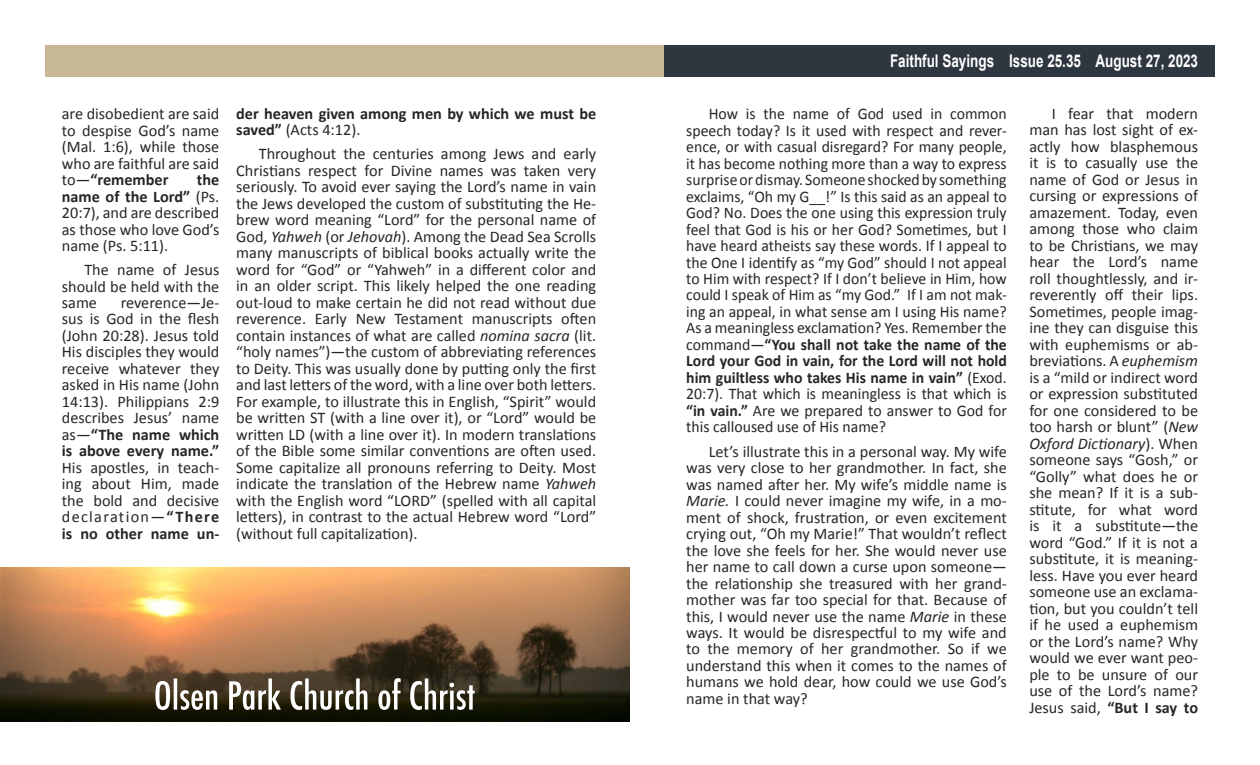
<style>
.page{position:relative;width:1260px;height:765px;background:#fff}
.page>*{position:absolute;margin:0;border:0;box-sizing:border-box;transform-origin:0 0}
.t1{font:700 17.5px "Arial";color:#fff;scale:.77 1}
.t2{font:16.25px/16.5px "Calibri";color:#292526;text-align:justify}
.t3{font:700 16.25px/16.5px "Calibri";color:#292526}
.s1{font-weight:700}
.s2{font-weight:400}
.s3{font-style:italic}
</style>
<div class="page">
<div style="left:630px;top:45px;width:585px;height:31px;background:#2e3640"></div>
<div style="left:45px;top:45px;width:619px;height:31px;background:#c6b795"></div>
<img style="left:0;top:567px;width:630px;height:155px">
<svg style="left:155px;top:678px;width:320px;height:32px"></svg>
<p class="t2" style="left:62px;top:105px;width:159px">are disobedient are said to despise God’s name (Mal. 1:6), while those who are faithful are said to—<span class="s1">“remember</span></p>
<p class="t2" style="left:62px;top:171px;width:159px;text-indent:135px"><span class="s1">the name of the Lord”</span> (Ps.<br>20:7), and are described as those who love God’s name (Ps. 5:11).</p>
<p class="t2" style="left:62px;top:261px;width:159px;text-indent:23px">The name of Jesus should be held with the same</p>
<p class="t2" style="left:62px;top:294px;width:159px;text-indent:59px">reverence—Je&shy;sus is God in the flesh (John 20:28). Jesus told His disciples they would receive whatever they asked in His name (John 14:13). Philippians 2:9 describes Jesus’ name as—<span class="s1">“The name which is above every name.”</span></p>
<p class="t2" style="left:62px;top:459px;width:159px">His apostles, in teach&shy;ing about Him, made the bold and decisive declaration—<span class="s1">“There is no other name un-</span></p>
<p class="t3" style="left:236px;top:104px;width:361px">der heaven given among men by which we must be saved” <span class="s2">(Acts 4:12).</span></p>
<p class="t2" style="left:236px;top:145px;width:362px;text-indent:23px">Throughout the centuries among Jews and early Christians respect for Divine names was taken very seriously. To avoid ever saying the Lord’s name in vain the Jews developed the custom of substituting the He&shy;brew word meaning “Lord” for the personal name of God, <span class="s3">Yahweh</span> (or <span class="s3">Jehovah</span>). Among the Dead Sea Scrolls many manuscripts of biblical books actually write the word for “God” or “Yahweh” in a different color and in an older script. This likely helped the one reading out-loud to make certain he did not read without due reverence. Early New Testament manuscripts often contain instances of what are called <span class="s3">nomina sacra</span> (lit. “holy names”)—the custom of abbreviating references to Deity. This was usually done by putting only the first and last letters of the word, with a line over both letters.<br>For example, to illustrate this in English, “Spirit” would be written ST (with a line over it), or “Lord” would be written LD (with a line over it). In modern translations of the Bible some similar conventions are often used.<br>Some capitalize all pronouns referring to Deity. Most indicate the translation of the Hebrew name <span class="s3">Yahweh </span>with the English word “LORD” (spelled with all capital letters), in contrast to the actual Hebrew word “Lord” (without full capitalization).</p>
<p class="t1" style="left:890px;top:49px;width:402px">Faithful Sayings Issue 25.35 August 27, 2023</p>
<p class="t2" style="left:686px;top:105px;width:322px;text-indent:22px">How is the name of God used in common speech today? Is it used with respect and rever&shy;ence, or with casual disregard? For many people, it has become nothing more than a way to express surprise or dismay. Someone shocked by something exclaims, “Oh my G__!” Is this said as an appeal to God? No. Does the one using this expression truly feel that God is his or her God? Sometimes, but I have heard atheists say these words. If I appeal to the One I identify as “my God” should I not appeal to Him with respect? If I don’t believe in Him, how could I speak of Him as “my God.” If I am not mak&shy;ing an appeal, in what sense am I using His name?<br>As a meaningless exclamation? Yes. Remember the command—<span class="s1">“You shall not take the name of the Lord your God in vain, for the Lord will not hold him guiltless who takes His name in vain”</span> (Exod.<br>20:7). That which is meaningless is that which is <span class="s1">“in vain.”</span> Are we prepared to answer to God for this calloused use of His name?</p>
<p class="t2" style="left:686px;top:442px;width:322px;text-indent:23px">Let’s illustrate this in a personal way. My wife was very close to her grandmother. In fact, she was named after her. My wife’s middle name is <span class="s3">Marie.</span> I could never imagine my wife, in a mo&shy;ment of shock, frustration, or even excitement crying out, “Oh my Marie!” That wouldn’t reflect the love she feels for her. She would never use her name to call down a curse upon someone— the relationship she treasured with her grand&shy;mother was far too special for that. Because of this, I would never use the name <span class="s3">Marie</span> in these ways. It would be disrespectful to my wife and to the memory of her grandmother. So if we understand this when it comes to the names of humans we hold dear, how could we use God’s name in that way?</p>
<p class="t2" style="left:1029px;top:105px;width:170px;text-indent:23px">I fear that modern man has lost sight of ex&shy;actly how blasphemous it is to casually use the name of God or Jesus in cursing or expressions of amazement. Today, even among those who claim to be Christians, we may hear the Lord’s name roll thoughtlessly, and ir&shy;reverently off their lips.<br>Sometimes, people imag&shy;ine they can disguise this with euphemisms or ab&shy;breviations. A <span class="s3">euphemism </span>is a “mild or indirect word or expression substituted for one considered to be too harsh or blunt” (<span class="s3">New Oxford Dictionary</span>). When someone says “Gosh,” or “Golly” what does he or she mean? If it is a sub&shy;stitute, for what word is it a substitute—the word “God.” If it is not a substitute, it is meaning&shy;less. Have you ever heard someone use an exclama&shy;tion, but you couldn’t tell if he used a euphemism or the Lord’s name? Why would we ever want peo&shy;ple to be unsure of our use of the Lord’s name?<br>Jesus said, <span class="s1">“But I say to</span></p>
</div>
